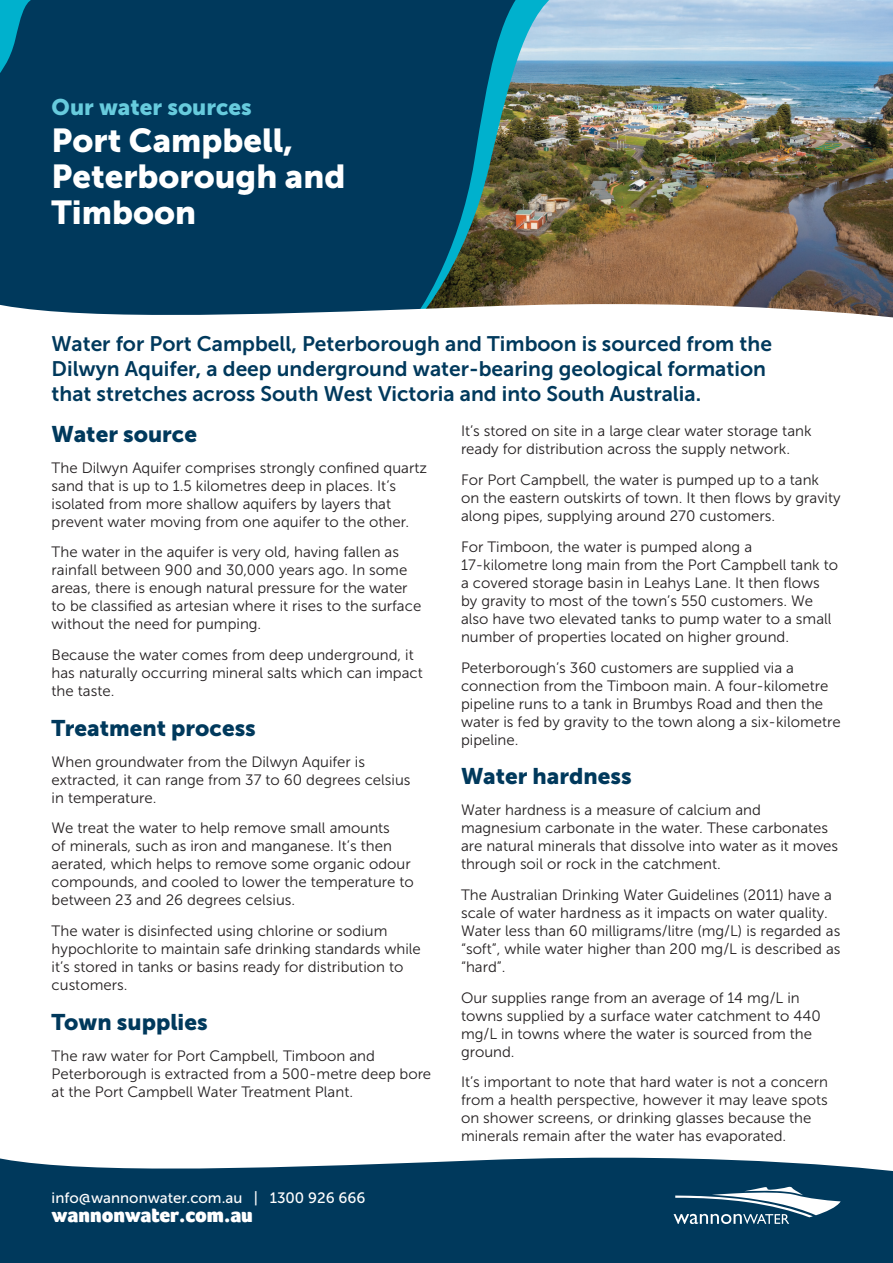
<style>
.page{position:relative;width:893px;height:1263px;background:#fff}
.page>*{position:absolute;margin:0;border:0;box-sizing:border-box;transform-origin:0 0}
.t1{font:33px/36px "Museo Sans 900";color:#fff}
.t2{font:22.5px "Museo Sans 900";color:#00395c}
.t3{font:22.5px "Museo Sans 900";color:#67cbdd}
.t4{font:21px/25.2px "Museo Sans 700";color:#00395c}
.t5{font:900 21px "Foco";color:#fff}
.t6{font:15px/18px "Museo Sans 300";color:#231f20}
.t7{font:15px "Museo Sans 500";color:#fff}
</style>
<div class="page">
<img style="left:568px;top:0;width:325px;height:297px">
<img style="left:525px;top:0;width:43px;height:297px">
<svg style="left:0;top:0;width:525px;height:297px;background:#063e5c"></svg>
<svg style="left:0;top:0;width:57px;height:85px;background:#005476"></svg>
<div style="left:0;top:1157px;width:893px;height:106px;background:#00395c"></div>
<svg style="left:673px;top:1186px;width:168px;height:38px"></svg>
<svg style="left:0;top:297px;width:893px;height:21px"></svg>
<h2 class="t3" style="left:52px;top:94px;width:202px">Our water sources</h2>
<h1 class="t1" style="left:52px;top:122px;width:295px">Port Campbell,<br>Peterborough and<br>Timboon</h1>
<h3 class="t4" style="left:52px;top:331px;width:722px">Water for Port Campbell, Peterborough and Timboon is sourced from the<br>Dilwyn Aquifer, a deep underground water-bearing geological formation that stretches across South West Victoria and into South Australia.</h3>
<h2 class="t2" style="left:52px;top:421px;width:147px">Water source</h2>
<p class="t6" style="left:52px;top:459px;width:377px">The Dilwyn Aquifer comprises strongly confined quartz sand that is up to 1.5 kilometres deep in places. It’s isolated from more shallow aquifers by layers that prevent water moving from one aquifer to the other.</p>
<p class="t6" style="left:52px;top:543px;width:371px">The water in the aquifer is very old, having fallen as rainfall between 900 and 30,000 years ago. In some areas, there is enough natural pressure for the water to be classified as artesian where it rises to the surface without the need for pumping.</p>
<p class="t6" style="left:52px;top:646px;width:373px">Because the water comes from deep underground, it has naturally occurring mineral salts which can impact the taste.</p>
<h2 class="t2" style="left:52px;top:715px;width:206px">Treatment process</h2>
<p class="t6" style="left:52px;top:753px;width:360px">When groundwater from the Dilwyn Aquifer is extracted, it can range from 37 to 60 degrees celsius in temperature.</p>
<p class="t6" style="left:52px;top:819px;width:364px">We treat the water to help remove small amounts<br>of minerals, such as iron and manganese. It’s then aerated, which helps to remove some organic odour compounds, and cooled to lower the temperature to between 23 and 26 degrees celsius.</p>
<p class="t6" style="left:52px;top:922px;width:371px">The water is disinfected using chlorine or sodium hypochlorite to maintain safe drinking standards while it’s stored in tanks or basins ready for distribution to customers.</p>
<h2 class="t2" style="left:52px;top:1009px;width:158px">Town supplies</h2>
<p class="t6" style="left:52px;top:1047px;width:381px">The raw water for Port Campbell, Timboon and<br>Peterborough is extracted from a 500-metre deep bore at the Port Campbell Water Treatment Plant.</p>
<p class="t7" style="left:52px;top:1189px;width:315px">info@wannonwater.com.au | 1300 926 666</p>
<h3 class="t5" style="left:52px;top:1201px;width:203px">wannonwater.com.au</h3>
<p class="t6" style="left:461px;top:422px;width:352px">It’s stored on site in a large clear water storage tank ready for distribution across the supply network.</p>
<p class="t6" style="left:461px;top:471px;width:381px">For Port Campbell, the water is pumped up to a tank on the eastern outskirts of town. It then flows by gravity along pipes, supplying around 270 customers.</p>
<p class="t6" style="left:461px;top:538px;width:379px">For Timboon, the water is pumped along a 17-kilometre long main from the Port Campbell tank to a covered storage basin in Leahys Lane. It then flows by gravity to most of the town’s 550 customers. We also have two elevated tanks to pump water to a small number of properties located on higher ground.</p>
<p class="t6" style="left:461px;top:658px;width:381px">Peterborough’s 360 customers are supplied via a connection from the Timboon main. A four-kilometre pipeline runs to a tank in Brumbys Road and then the water is fed by gravity to the town along a six-kilometre pipeline.</p>
<h2 class="t2" style="left:461px;top:764px;width:172px">Water hardness</h2>
<p class="t6" style="left:461px;top:801px;width:379px">Water hardness is a measure of calcium and magnesium carbonate in the water. These carbonates are natural minerals that dissolve into water as it moves through soil or rock in the catchment.</p>
<p class="t6" style="left:461px;top:886px;width:381px">The Australian Drinking Water Guidelines (2011) have a scale of water hardness as it impacts on water quality.<br>Water less than 60 milligrams/litre (mg/L) is regarded as “soft”, while water higher than 200 mg/L is described as “hard”.</p>
<p class="t6" style="left:461px;top:988px;width:361px">Our supplies range from an average of 14 mg/L in towns supplied by a surface water catchment to 440 mg/L in towns where the water is sourced from the ground.</p>
<p class="t6" style="left:461px;top:1073px;width:368px">It’s important to note that hard water is not a concern from a health perspective, however it may leave spots on shower screens, or drinking glasses because the minerals remain after the water has evaporated.</p>
</div>
